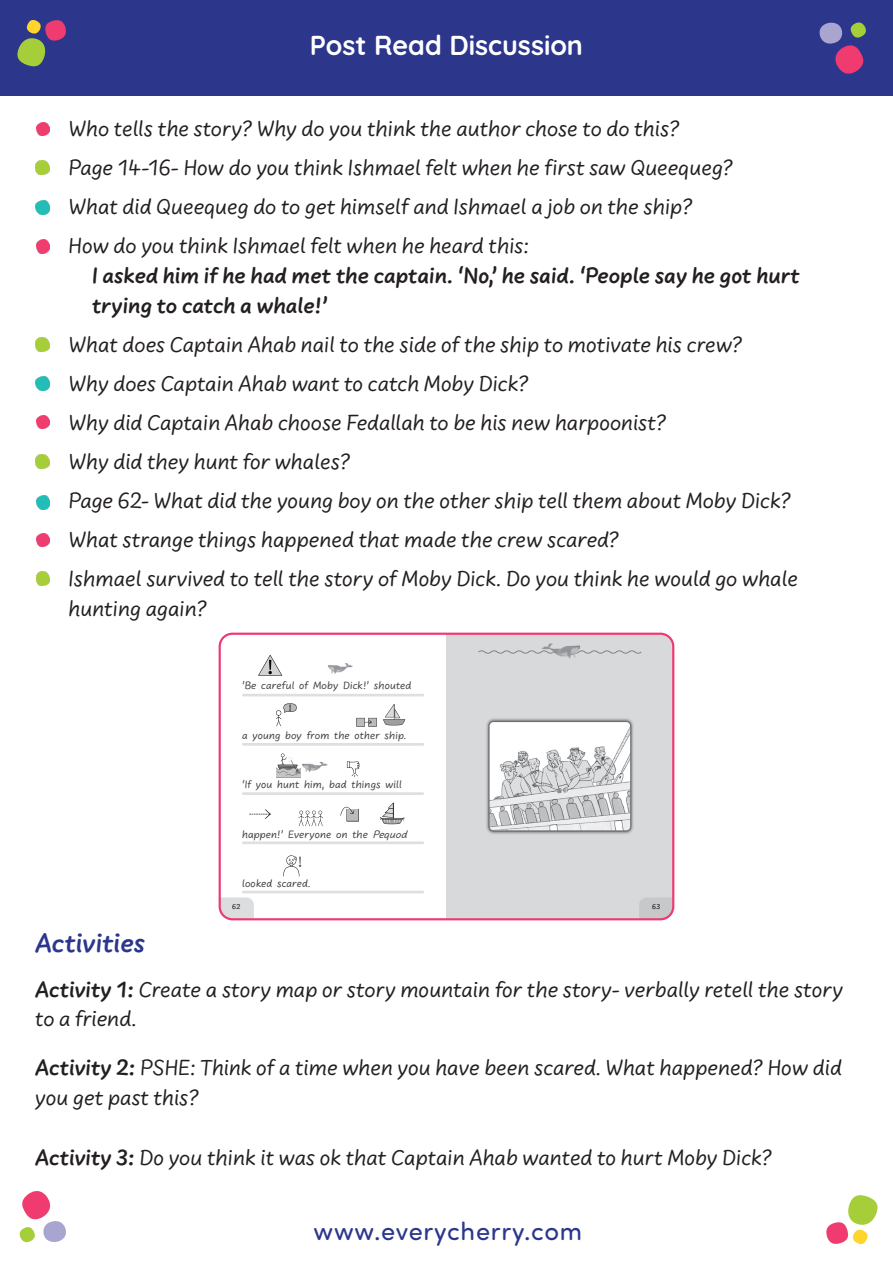
<style>
.page{position:relative;width:893px;height:1263px;background:#fff}
.page>*{position:absolute;margin:0;border:0;box-sizing:border-box;transform-origin:0 0}
.Page_Title{font:700 27.3px "Quicksand";color:#fff}
.Heading{font:700 27.3px "Uberhand Pro";color:#2c378c}
.t1{font:25.5px "Sofia Pro Soft";letter-spacing:.03em;color:#2c378c}
.Body{font:22.65px/30px "Uberhand Pro";color:#231f20}
.Body-2{font:700 22.65px "Uberhand Pro";color:#231f20}
.t2{font:11.1px "Uberhand Pro";letter-spacing:.01em;color:#3e3e3f}
.t3{font:7.35px "Uberhand Pro";color:#000}
.s1{font-style:italic}
.s2{font-weight:700}
</style>
<div class="page">
<svg style="left:826px;top:1195px;width:52px;height:50px"></svg>
<svg style="left:19px;top:1191px;width:47px;height:52px"></svg>
<div style="left:0;top:0;width:893px;height:96px;background:#2c378c"></div>
<svg style="left:17px;top:20px;width:49px;height:47px"></svg>
<svg style="left:819px;top:22px;width:47px;height:52px"></svg>
<img style="left:36px;top:201px;width:14px;height:14px">
<svg style="left:36px;top:122px;width:13px;height:13px"></svg>
<svg style="left:36px;top:240px;width:13px;height:13px"></svg>
<img style="left:36px;top:160px;width:14px;height:14px">
<img style="left:36px;top:337px;width:14px;height:14px">
<img style="left:36px;top:376px;width:14px;height:14px">
<img style="left:36px;top:495px;width:14px;height:14px">
<svg style="left:36px;top:416px;width:13px;height:13px"></svg>
<svg style="left:36px;top:534px;width:13px;height:13px"></svg>
<img style="left:36px;top:455px;width:14px;height:13px">
<img style="left:36px;top:572px;width:14px;height:13px">
<div style="left:446px;top:634px;width:227px;height:285px;background:#d8d9db"></div>
<svg style="left:478px;top:650px;width:164px;height:4px"></svg>
<img style="left:539px;top:643px;width:42px;height:16px">
<div style="left:485px;top:717px;width:150px;height:118px;background:#231f20;opacity:.75"></div>
<img style="left:489px;top:721px;width:142px;height:110px">
<div style="left:488px;top:721px;width:143px;height:110px;border:1px solid #6c6d70;border-radius:4px"></div>
<hr style="left:242px;top:694px;width:182px;height:2px;background:#dedfe1">
<hr style="left:242px;top:743px;width:182px;height:3px;background:#dedfe1">
<hr style="left:242px;top:792px;width:182px;height:3px;background:#dedfe1">
<hr style="left:242px;top:841px;width:182px;height:3px;background:#dedfe1">
<hr style="left:242px;top:891px;width:182px;height:2px;background:#dedfe1">
<svg style="left:258px;top:655px;width:24px;height:21px"></svg>
<svg style="left:276px;top:703px;width:21px;height:23px"></svg>
<svg style="left:356px;top:718px;width:21px;height:8px"></svg>
<svg style="left:383px;top:704px;width:22px;height:21px"></svg>
<svg style="left:276px;top:753px;width:25px;height:24px"></svg>
<svg style="left:347px;top:761px;width:13px;height:16px"></svg>
<svg style="left:249px;top:809px;width:22px;height:10px"></svg>
<svg style="left:298px;top:811px;width:25px;height:15px"></svg>
<svg style="left:340px;top:807px;width:19px;height:14px"></svg>
<svg style="left:380px;top:803px;width:25px;height:21px"></svg>
<svg style="left:283px;top:855px;width:18px;height:21px"></svg>
<img style="left:328px;top:663px;width:24px;height:11px">
<img style="left:302px;top:762px;width:25px;height:10px">
<svg style="left:220px;top:897px;width:34px;height:22px"></svg>
<svg style="left:639px;top:898px;width:34px;height:21px"></svg>
<div style="left:219px;top:633px;width:455px;height:287px;border:2px solid #ef3971;border-radius:13px"></div>
<p class="Page_Title" style="left:310px;top:23px;width:275px">Post Read Discussion</p>
<p class="Body" style="left:69px;top:112px;width:613px">Who tells the story? Why do you think the author chose to do this?</p>
<p class="Body" style="left:69px;top:151px;width:666px">Page 14-16- How do you think Ishmael felt when he first saw Queequeg?</p>
<p class="Body" style="left:69px;top:190px;width:626px">What did Queequeg do to get himself and Ishmael a job on the ship?</p>
<p class="Body" style="left:69px;top:229px;width:462px">How do you think Ishmael felt when he heard this:</p>
<p class="Body-2" style="left:92px;top:258px;width:709px">I asked him if he had met the captain. ‘No,’ he said. ‘People say he got hurt</p>
<p class="Body-2" style="left:92px;top:288px;width:237px">trying to catch a whale!’</p>
<p class="Body" style="left:69px;top:328px;width:675px">What does Captain Ahab nail to the side of the ship to motivate his crew?</p>
<p class="Body" style="left:69px;top:367px;width:462px">Why does Captain Ahab want to catch Moby Dick?</p>
<p class="Body" style="left:69px;top:406px;width:599px">Why did Captain Ahab choose Fedallah to be his new harpoonist?</p>
<p class="Body" style="left:69px;top:445px;width:283px">Why did they hunt for whales?</p>
<p class="Body" style="left:69px;top:484px;width:724px">Page 62- What did the young boy on the other ship tell them about Moby Dick?</p>
<p class="Body" style="left:69px;top:523px;width:552px">What strange things happened that made the crew scared?</p>
<p class="Body" style="left:69px;top:562px;width:731px">Ishmael survived to tell the story of Moby Dick. Do you think he would go whale hunting again?</p>
<p class="t2" style="left:242px;top:678px;width:171px">‘Be careful of Moby Dick!’ shouted</p>
<p class="t2" style="left:242px;top:727px;width:166px">a young boy from the other ship.</p>
<p class="t2" style="left:242px;top:776px;width:161px">‘If you hunt him, bad things will</p>
<p class="t2" style="left:242px;top:826px;width:169px">happen!’ Everyone on the <span class="s1">Pequod</span></p>
<p class="t2" style="left:242px;top:875px;width:70px">looked scared.</p>
<p class="t3" style="left:232px;top:901px;width:10px">62</p>
<p class="t3" style="left:652px;top:901px;width:10px">63</p>
<p class="Heading" style="left:35px;top:922px;width:111px">Activities</p>
<p class="Body" style="left:35px;top:974px;width:809px;line-height:28.5px"><span class="s2">Activity 1:</span> Create a story map or story mountain for the story- verbally retell the story to a friend.</p>
<p class="Body" style="left:35px;top:1052px;width:808px"><span class="s2">Activity 2:</span> PSHE: Think of a time when you have been scared. What happened? How did you get past this?</p>
<p class="Body" style="left:35px;top:1142px;width:738px"><span class="s2">Activity 3:</span> Do you think it was ok that Captain Ahab wanted to hurt Moby Dick?</p>
<p class="t1" style="left:314px;top:1214px;width:270px">www.everycherry.com</p>
</div>
